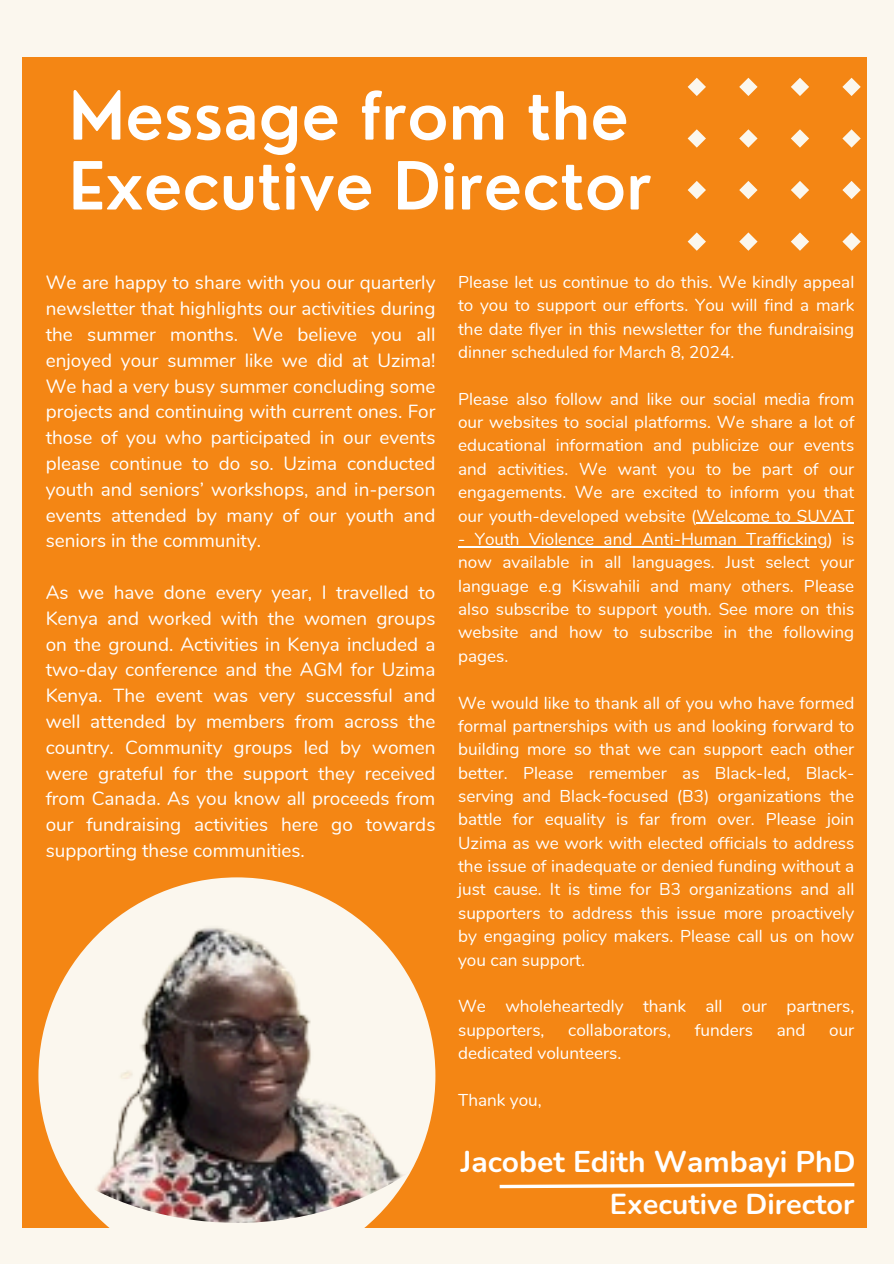
<style>
.page{position:relative;width:894px;height:1264px;background:#fff}
.page>*{position:absolute;margin:0;border:0;box-sizing:border-box;transform-origin:0 0}
.t1{font:600 64.65px/69.9px "Nourd";color:#fff}
.t2{font:700 30px "Nunito";color:#fff}
.t3{font:700 28.8px "Nunito";color:#fff}
.t4{font:18.9px/25.8px "Nunito";color:#fff;text-align:justify}
.t5{font:17.1px/23.4px "Nunito";color:#fff;text-align:justify}
</style>
<div class="page">
<div style="left:0;top:0;width:893px;height:1263px;background:#fbf7ee"></div>
<div style="left:22px;top:57px;width:844px;height:1170px;background:#f48614"></div>
<svg style="left:38px;top:1222px;width:397px;height:6px;fill:#fbf7ee"></svg>
<img style="left:38px;top:877px;width:398px;height:345px">
<svg style="left:499px;top:1183px;width:356px;height:6px"></svg>
<svg style="left:687px;top:232px;width:18px;height:19px"></svg>
<svg style="left:687px;top:181px;width:18px;height:18px"></svg>
<svg style="left:687px;top:129px;width:18px;height:19px"></svg>
<svg style="left:687px;top:78px;width:18px;height:18px"></svg>
<svg style="left:739px;top:232px;width:18px;height:19px"></svg>
<svg style="left:739px;top:181px;width:18px;height:18px"></svg>
<svg style="left:739px;top:129px;width:18px;height:19px"></svg>
<svg style="left:739px;top:78px;width:18px;height:18px"></svg>
<svg style="left:791px;top:232px;width:17px;height:19px"></svg>
<svg style="left:791px;top:181px;width:17px;height:18px"></svg>
<svg style="left:791px;top:129px;width:17px;height:19px"></svg>
<svg style="left:791px;top:78px;width:17px;height:18px"></svg>
<svg style="left:842px;top:232px;width:18px;height:19px"></svg>
<svg style="left:842px;top:181px;width:18px;height:18px"></svg>
<svg style="left:842px;top:129px;width:18px;height:19px"></svg>
<svg style="left:842px;top:78px;width:18px;height:18px"></svg>
<svg style="left:893px;top:232px;width:1px;height:19px"></svg>
<svg style="left:893px;top:181px;width:1px;height:18px"></svg>
<svg style="left:893px;top:129px;width:1px;height:19px"></svg>
<svg style="left:893px;top:78px;width:1px;height:18px"></svg>
<hr style="left:696px;top:522px;width:158px;height:2px;background:#fff">
<hr style="left:458px;top:546px;width:369px;height:1px;background:#fff">
<h1 class="t1" style="left:69px;top:80px;width:584px">Message from the<br>Executive Director</h1>
<p class="t4" style="left:46px;top:270px;width:391px">We are happy to share with you our quarterly newsletter that highlights our activities during the summer months. We believe you all enjoyed your summer like we did at Uzima!<br>We had a very busy summer concluding some projects and continuing with current ones. For those of you who participated in our events please continue to do so. Uzima conducted youth and seniors’ workshops, and in-person events attended by many of our youth and seniors in the community.</p>
<h2 class="t4" style="left:46px;top:580px;width:391px">As we have done every year, I travelled to Kenya and worked with the women groups on the ground. Activities in Kenya included a two-day conference and the AGM for Uzima Kenya. The event was very successful and well attended by members from across the country. Community groups led by women were grateful for the support they received from Canada. As you know all proceeds from our fundraising activities here go towards supporting these communities.</h2>
<p class="t5" style="left:458px;top:270px;width:397px">Please let us continue to do this. We kindly appeal to you to support our efforts. You will find a mark the date flyer in this newsletter for the fundraising dinner scheduled for March 8, 2024.</p>
<p class="t5" style="left:458px;top:387px;width:397px">Please also follow and like our social media from our websites to social platforms. We share a lot of educational information and publicize our events and activities. We want you to be part of our engagements. We are excited to inform you that our youth-developed website (Welcome to SUVAT</p>
<p class="t5" style="left:458px;top:527px;width:397px">- Youth Violence and Anti-Human Trafficking) is now available in all languages. Just select your language e.g Kiswahili and many others. Please also subscribe to support youth. See more on this website and how to subscribe in the following pages.</p>
<p class="t5" style="left:458px;top:691px;width:397px">We would like to thank all of you who have formed formal partnerships with us and looking forward to building more so that we can support each other better. Please remember as Black-led, Black&shy;serving and Black-focused (B3) organizations the battle for equality is far from over. Please join Uzima as we work with elected officials to address</p>
<p class="t5" style="left:458px;top:854px;width:397px">the issue of inadequate or denied funding without a just cause. It is time for B3 organizations and all supporters to address this issue more proactively by engaging policy makers. Please call us on how you can support.</p>
<p class="t5" style="left:458px;top:995px;width:397px">We wholeheartedly thank all our partners, supporters,</p>
<p class="t5" style="left:568px;top:1018px;width:104px">collaborators,</p>
<p class="t5" style="left:694px;top:1018px;width:60px">funders</p>
<p class="t5" style="left:776px;top:1018px;width:30px">and</p>
<p class="t5" style="left:828px;top:1018px;width:27px">our</p>
<p class="t5" style="left:458px;top:1041px;width:165px">dedicated volunteers.</p>
<p class="t5" style="left:458px;top:1088px;width:85px">Thank you,</p>
<p class="t2" style="left:460px;top:1141px;width:396px">Jacobet Edith Wambayi PhD</p>
<p class="t3" style="left:609px;top:1184px;width:246px">Executive Director</p>
</div>
